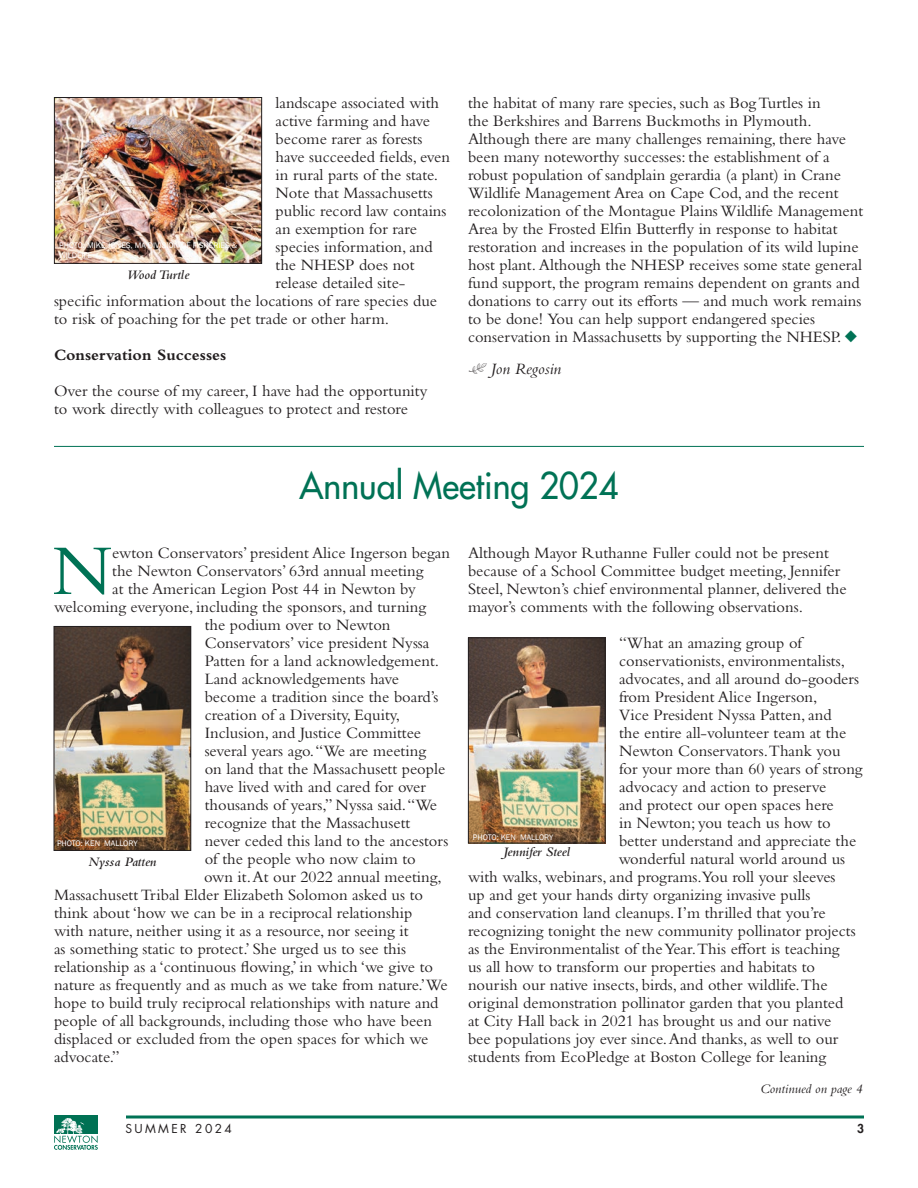
<style>
.page{position:relative;width:918px;height:1188px;background:#fff}
.page>*{position:absolute;margin:0;border:0;box-sizing:border-box;transform-origin:0 0}
.Body_Text{font:74.4px "Bembo Std";color:#007255}
.headline_futura{font:500 36px "Futura Std";color:#007255;scale:.95 1}
.Body_Text-2{font:16.5px/18px "Bembo Std";color:#231f20}
.Body_Text-3{font:700 16.5px "Bembo Std";color:#231f20}
.Author_name{font:italic 16.5px "Bembo Std";color:#231f20}
.Photo_Description{font:italic 600 13.5px "Bembo Std";color:#231f20}
.Body_Text-4{font:italic 13.5px "Bembo Std";color:#231f20}
.t1{font:12px "Futura Std";letter-spacing:.2em;color:#231f20}
.t2{font:800 12px "Futura Std";color:#231f20}
.t3{font:8.25px/9.6px "Franklin Gothic";color:#fff}
.s1{color:#007255}
.s2{font-family:"Type Embellishments One Let Plain";font-style:normal}
</style>
<div class="page">
<hr style="left:126px;top:1116px;width:738px;height:3px;background:#007255">
<div style="left:54px;top:1116px;width:44px;height:18px;background:#007154"></div>
<svg style="left:54px;top:1118px;width:44px;height:32px"></svg>
<img style="left:56px;top:99px;width:204px;height:163px">
<div style="left:54px;top:97px;width:208px;height:167px;border:1px solid #231f20"></div>
<hr style="left:54px;top:446px;width:810px;height:1px;background:#007255">
<img style="left:470px;top:639px;width:134px;height:202px">
<div style="left:468px;top:637px;width:138px;height:206px;border:1px solid #231f20"></div>
<img style="left:56px;top:628px;width:133px;height:221px">
<div style="left:54px;top:626px;width:137px;height:225px;border:1px solid #231f20"></div>
<p class="Body_Text-2" style="left:276px;top:94px;width:165px">landscape associated with</p>
<p class="Body_Text-2" style="left:276px;top:112px;width:156px">active farming and have</p>
<p class="Body_Text-2" style="left:276px;top:130px;width:148px">become rarer as forests</p>
<p class="Body_Text-2" style="left:276px;top:148px;width:176px">have succeeded fields, even</p>
<p class="Body_Text-2" style="left:276px;top:166px;width:164px">in rural parts of the state.</p>
<p class="Body_Text-2" style="left:276px;top:184px;width:159px">Note that Massachusetts</p>
<p class="Body_Text-2" style="left:276px;top:202px;width:173px">public record law contains</p>
<p class="Body_Text-2" style="left:276px;top:220px;width:143px">an exemption for rare</p>
<p class="Body_Text-2" style="left:276px;top:238px;width:159px">species information, and</p>
<p class="Body_Text-2" style="left:276px;top:256px;width:141px">the NHESP does not</p>
<p class="Body_Text-2" style="left:276px;top:274px;width:131px">release detailed site-</p>
<p class="Body_Text-2" style="left:54px;top:292px;width:385px">specific information about the locations of rare species due</p>
<p class="Body_Text-2" style="left:54px;top:310px;width:337px">to risk of poaching for the pet trade or other harm.</p>
<p class="Body_Text-3" style="left:54px;top:346px;width:174px">Conservation Successes</p>
<p class="Body_Text-2" style="left:54px;top:382px;width:375px">Over the course of my career, I have had the opportunity to work directly with colleagues to protect and restore</p>
<p class="t3" style="left:59px;top:241px;width:180px">PHOTO: MIKE JONES, MA DIVISION OF FISHERIES &amp;<br>WILDLIFE</p>
<p class="Photo_Description" style="left:127px;top:267px;width:64px">Wood Turtle</p>
<p class="Body_Text-2" style="left:468px;top:94px;width:397px">the habitat of many rare species, such as Bog Turtles in<br>the Berkshires and Barrens Buckmoths in Plymouth.<br>Although there are many challenges remaining, there have been many noteworthy successes: the establishment of a robust population of sandplain gerardia (a plant) in Crane Wildlife Management Area on Cape Cod, and the recent recolonization of the Montague Plains Wildlife Management Area by the Frosted Elfin Butterfly in response to habitat restoration and increases in the population of its wild lupine host plant. Although the NHESP receives some state general fund support, the program remains dependent on grants and donations to carry out its efforts — and much work remains to be done! You can help support endangered species conservation in Massachusetts by supporting the NHESP. <span class="s1">◆</span></p>
<p class="Author_name" style="left:468px;top:359px;width:95px"><span class="s2">`</span> Jon Regosin</p>
<p class="headline_futura" style="left:299px;top:464px;width:337px">Annual Meeting 2024</p>
<p class="Body_Text" style="left:52px;top:527px;width:62px">N</p>
<p class="Body_Text-2" style="left:112px;top:544px;width:339px">ewton Conservators’ president Alice Ingerson began</p>
<p class="Body_Text-2" style="left:112px;top:562px;width:313px">the Newton Conservators’ 63rd annual meeting</p>
<p class="Body_Text-2" style="left:112px;top:580px;width:305px">at the American Legion Post 44 in Newton by</p>
<p class="Body_Text-2" style="left:54px;top:598px;width:374px">welcoming everyone, including the sponsors, and turning</p>
<p class="Body_Text-2" style="left:205px;top:616px;width:187px">the podium over to Newton</p>
<p class="Body_Text-2" style="left:205px;top:634px;width:226px">Conservators’ vice president Nyssa</p>
<p class="Body_Text-2" style="left:205px;top:652px;width:236px">Patten for a land acknowledgement.</p>
<p class="Body_Text-2" style="left:205px;top:670px;width:196px">Land acknowledgements have</p>
<p class="Body_Text-2" style="left:205px;top:688px;width:235px">become a tradition since the board’s</p>
<p class="Body_Text-2" style="left:205px;top:706px;width:197px">creation of a Diversity, Equity,</p>
<p class="Body_Text-2" style="left:205px;top:724px;width:218px">Inclusion, and Justice Committee</p>
<p class="Body_Text-2" style="left:205px;top:742px;width:223px">several years ago. “We are meeting</p>
<p class="Body_Text-2" style="left:205px;top:760px;width:242px">on land that the Massachusett people</p>
<p class="Body_Text-2" style="left:205px;top:778px;width:223px">have lived with and cared for over</p>
<p class="Body_Text-2" style="left:205px;top:796px;width:234px">thousands of years,” Nyssa said. “We</p>
<p class="Body_Text-2" style="left:205px;top:814px;width:207px">recognize that the Massachusett</p>
<p class="Body_Text-2" style="left:205px;top:832px;width:245px">never ceded this land to the ancestors</p>
<p class="Body_Text-2" style="left:205px;top:850px;width:213px">of the people who now claim to</p>
<p class="Body_Text-2" style="left:204px;top:868px;width:239px">own it. At our 2022 annual meeting,</p>
<p class="Body_Text-2" style="left:54px;top:886px;width:371px">Massachusett Tribal Elder Elizabeth Solomon asked us to</p>
<p class="Body_Text-2" style="left:54px;top:904px;width:360px">think about ‘how we can be in a reciprocal relationship</p>
<p class="Body_Text-2" style="left:54px;top:922px;width:356px">with nature, neither using it as a resource, nor seeing it</p>
<p class="Body_Text-2" style="left:54px;top:940px;width:354px">as something static to protect.’ She urged us to see this</p>
<p class="Body_Text-2" style="left:54px;top:958px;width:381px">relationship as a ‘continuous flowing,’ in which ‘we give to</p>
<p class="Body_Text-2" style="left:54px;top:976px;width:395px">nature as frequently and as much as we take from nature.’We</p>
<p class="Body_Text-2" style="left:54px;top:994px;width:386px">hope to build truly reciprocal relationships with nature and</p>
<p class="Body_Text-2" style="left:54px;top:1012px;width:380px">people of all backgrounds, including those who have been</p>
<p class="Body_Text-2" style="left:54px;top:1030px;width:376px">displaced or excluded from the open spaces for which we</p>
<p class="Body_Text-2" style="left:54px;top:1048px;width:67px">advocate.”</p>
<p class="t3" style="left:57px;top:839px;width:82px">PHOTO: KEN MALLORY</p>
<p class="Photo_Description" style="left:88px;top:854px;width:70px">Nyssa Patten</p>
<p class="Body_Text-2" style="left:468px;top:544px;width:380px">Although Mayor Ruthanne Fuller could not be present because of a School Committee budget meeting, Jennifer Steel, Newton’s chief environmental planner, delivered the mayor’s comments with the following observations.</p>
<p class="Body_Text-2" style="left:619px;top:634px;width:185px">“What an amazing group of</p>
<p class="Body_Text-2" style="left:619px;top:652px;width:228px">conservationists, environmentalists,</p>
<p class="Body_Text-2" style="left:619px;top:670px;width:242px">advocates, and all around do-gooders</p>
<p class="Body_Text-2" style="left:619px;top:688px;width:200px">from President Alice Ingerson,</p>
<p class="Body_Text-2" style="left:619px;top:706px;width:214px">Vice President Nyssa Patten, and</p>
<p class="Body_Text-2" style="left:619px;top:724px;width:229px">the entire all-volunteer team at the</p>
<p class="Body_Text-2" style="left:619px;top:742px;width:223px">Newton Conservators.Thank you</p>
<p class="Body_Text-2" style="left:619px;top:760px;width:245px">for your more than 60 years of strong</p>
<p class="Body_Text-2" style="left:619px;top:778px;width:209px">advocacy and action to preserve</p>
<p class="Body_Text-2" style="left:619px;top:796px;width:216px">and protect our open spaces here</p>
<p class="Body_Text-2" style="left:619px;top:814px;width:213px">in Newton; you teach us how to</p>
<p class="Body_Text-2" style="left:619px;top:832px;width:239px">better understand and appreciate the</p>
<p class="Body_Text-2" style="left:619px;top:850px;width:228px">wonderful natural world around us</p>
<p class="Body_Text-2" style="left:468px;top:868px;width:369px">with walks, webinars, and programs.You roll your sleeves</p>
<p class="Body_Text-2" style="left:468px;top:886px;width:344px">up and get your hands dirty organizing invasive pulls</p>
<p class="Body_Text-2" style="left:468px;top:904px;width:359px">and conservation land cleanups. I’m thrilled that you’re</p>
<p class="Body_Text-2" style="left:468px;top:922px;width:389px">recognizing tonight the new community pollinator projects</p>
<p class="Body_Text-2" style="left:468px;top:940px;width:373px">as the Environmentalist of the Year.This effort is teaching</p>
<p class="Body_Text-2" style="left:468px;top:958px;width:349px">us all how to transform our properties and habitats to</p>
<p class="Body_Text-2" style="left:468px;top:976px;width:361px">nourish our native insects, birds, and other wildlife.The</p>
<p class="Body_Text-2" style="left:468px;top:994px;width:377px">original demonstration pollinator garden that you planted</p>
<p class="Body_Text-2" style="left:468px;top:1012px;width:365px">at City Hall back in 2021 has brought us and our native</p>
<p class="Body_Text-2" style="left:468px;top:1030px;width:372px">bee populations joy ever since. And thanks, as well to our</p>
<p class="Body_Text-2" style="left:468px;top:1048px;width:360px">students from EcoPledge at Boston College for leaning</p>
<p class="t3" style="left:473px;top:833px;width:82px">PHOTO: KEN MALLORY</p>
<p class="Photo_Description" style="left:503px;top:844px;width:68px">Jennifer Steel</p>
<p class="Body_Text-4" style="left:760px;top:1081px;width:104px">Continued on page 4</p>
<p class="t1" style="left:125px;top:1121px;width:108px">SUMMER 2024</p>
<p class="t2" style="left:857px;top:1121px;width:8px">3</p>
</div>
